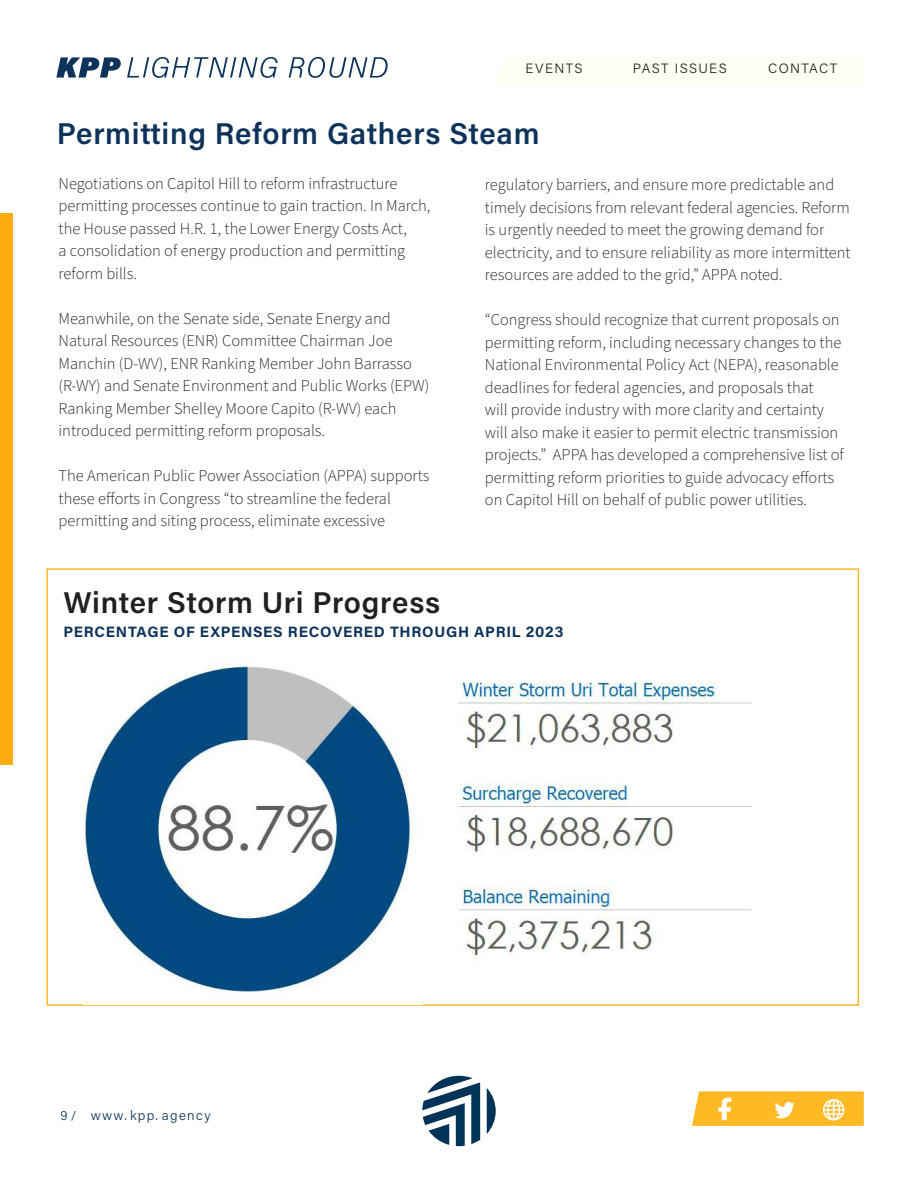
<style>
.page{position:relative;width:918px;height:1188px;background:#fff}
.page>*{position:absolute;margin:0;border:0;box-sizing:border-box;transform-origin:0 0}
.t1{font:600 30px "Acumin Pro";letter-spacing:.025em;color:#0e335b}
.t2{font:600 30px "Acumin Pro";letter-spacing:.015em;color:#241f1f}
.t3{font:300 16.5px/22.5px "Source Sans Pro";color:#241f1f}
.t4{font:700 15px "Acumin Pro";letter-spacing:.05em;color:#0e335b}
.t5{font:300 13.5px "Acumin Pro";letter-spacing:.105em;color:#241f1f}
.t6{font:300 13.5px "Acumin Pro";letter-spacing:.1em;color:#0e335b}
.t7{font:300 12.75px "Acumin Pro";color:#0e335b}
</style>
<div class="page">
<div style="left:0;top:213px;width:12px;height:552px;background:#fdad12"></div>
<svg style="left:692px;top:1091px;width:172px;height:35px;background:#ffc242"></svg>
<svg style="left:56px;top:57px;width:65px;height:21px"></svg>
<svg style="left:127px;top:57px;width:151px;height:21px"></svg>
<svg style="left:289px;top:57px;width:99px;height:21px"></svg>
<svg style="left:422px;top:1076px;width:58px;height:70px"></svg>
<svg style="left:487px;top:1088px;width:9px;height:46px"></svg>
<div style="left:46px;top:568px;width:813px;height:438px;border:2px solid #ffb925"></div>
<img style="left:83px;top:662px;width:339px;height:342px">
<img style="left:458px;top:682px;width:294px;height:276px">
<p class="t5" style="left:525px;top:59px;width:59px">EVENTS</p>
<p class="t5" style="left:633px;top:59px;width:95px">PAST ISSUES</p>
<p class="t5" style="left:768px;top:59px;width:71px">CONTACT</p>
<h1 class="t1" style="left:57px;top:113px;width:484px">Permitting Reform Gathers Steam</h1>
<p class="t3" style="left:59px;top:173px;width:373px">Negotiations on Capitol Hill to reform infrastructure permitting processes continue to gain traction. In March, the House passed H.R. 1, the Lower Energy Costs Act,<br>a consolidation of energy production and permitting reform bills.</p>
<p class="t3" style="left:59px;top:308px;width:372px">Meanwhile, on the Senate side, Senate Energy and Natural Resources (ENR) Committee Chairman Joe Manchin (D-WV), ENR Ranking Member John Barrasso (R-WY) and Senate Environment and Public Works (EPW)<br>Ranking Member Shelley Moore Capito (R-WV) each introduced permitting reform proposals.</p>
<p class="t3" style="left:59px;top:465px;width:372px">The American Public Power Association (APPA) supports these efforts in Congress “to streamline the federal permitting and siting process, eliminate excessive</p>
<p class="t3" style="left:485px;top:174px;width:367px">regulatory barriers, and ensure more predictable and timely decisions from relevant federal agencies. Reform is urgently needed to meet the growing demand for electricity, and to ensure reliability as more intermittent resources are added to the grid,” APPA noted.</p>
<p class="t3" style="left:485px;top:309px;width:360px">“Congress should recognize that current proposals on permitting reform, including necessary changes to the National Environmental Policy Act (NEPA), reasonable deadlines for federal agencies, and proposals that<br>will provide industry with more clarity and certainty will also make it easier to permit electric transmission projects.” APPA has developed a comprehensive list of permitting reform priorities to guide advocacy efforts on Capitol Hill on behalf of public power utilities.</p>
<h1 class="t2" style="left:64px;top:582px;width:378px">Winter Storm Uri Progress</h1>
<p class="t4" style="left:64px;top:621px;width:501px">PERCENTAGE OF EXPENSES RECOVERED THROUGH APRIL 2023</p>
<p class="t7" style="left:60px;top:1106px;width:17px">9 /</p>
<p class="t6" style="left:91px;top:1106px;width:121px">www. kpp. agency</p>
</div>
